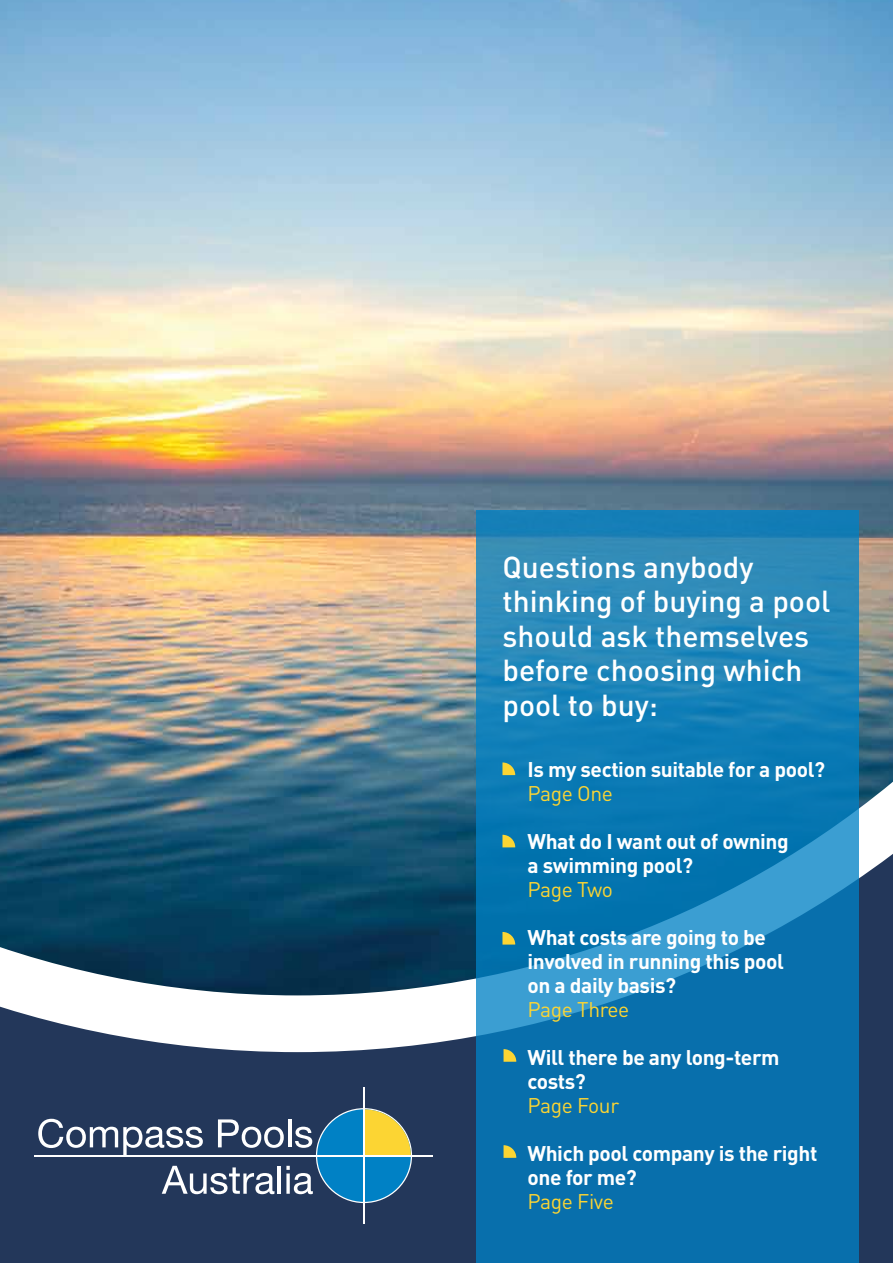
<style>
.page{position:relative;width:893px;height:1263px;background:#fff}
.page>*{position:absolute;margin:0;border:0;box-sizing:border-box;transform-origin:0 0}
.t1{font:500 30px/34.5px "DIN";color:#fff}
.t2{font:700 21px/24px "DIN";letter-spacing:-.02em;color:#fff}
.t3{font:21px "DIN";letter-spacing:-.02em;color:#fcd533}
</style>
<div class="page">
<div style="left:0;top:759px;width:893px;height:504px;background:#23375a"></div>
<img style="left:0;top:0;width:893px;height:1052px">
<svg style="left:476px;top:510px;width:383px;height:753px;background:#137bb4"></svg>
<svg style="left:502px;top:762px;width:13px;height:13px"></svg>
<svg style="left:502px;top:835px;width:13px;height:12px"></svg>
<svg style="left:502px;top:932px;width:13px;height:12px"></svg>
<svg style="left:504px;top:1049px;width:12px;height:13px"></svg>
<svg style="left:504px;top:1145px;width:12px;height:13px"></svg>
<svg style="left:316px;top:1108px;width:96px;height:95px"></svg>
<div style="left:317px;top:1109px;width:94px;height:93px;background:#0081c5;border-radius:50%"></div>
<svg style="left:364px;top:1109px;width:47px;height:46px"></svg>
<hr style="left:34px;top:1155px;width:398px;height:1px;background:#fff">
<hr style="left:363px;top:1087px;width:1px;height:137px;background:#fff">
<svg style="left:38px;top:1119px;width:165px;height:36px"></svg>
<svg style="left:218px;top:1119px;width:66px;height:29px"></svg>
<hr style="left:288px;top:1119px;width:3px;height:28px;background:#fff">
<svg style="left:295px;top:1127px;width:17px;height:21px"></svg>
<svg style="left:162px;top:1166px;width:112px;height:28px"></svg>
<hr style="left:278px;top:1166px;width:3px;height:28px;background:#fff">
<svg style="left:286px;top:1166px;width:27px;height:28px"></svg>
<h1 class="t1" style="left:502px;top:548px;width:329px">Questions anybody thinking of buying a pool should ask themselves before choosing which pool to buy:</h1>
<p class="t2" style="left:528px;top:756px;width:299px">Is my section suitable for a pool?</p>
<p class="t3" style="left:528px;top:780px;width:87px">Page One</p>
<p class="t2" style="left:528px;top:828px;width:263px">What do I want out of owning a swimming pool?</p>
<p class="t3" style="left:528px;top:876px;width:87px">Page Two</p>
<p class="t2" style="left:528px;top:924px;width:258px">What costs are going to be involved in running this pool on a daily basis?</p>
<p class="t3" style="left:528px;top:996px;width:103px">Page Three</p>
<p class="t2" style="left:528px;top:1044px;width:253px">Will there be any long-term costs?</p>
<p class="t3" style="left:528px;top:1092px;width:93px">Page Four</p>
<p class="t2" style="left:528px;top:1140px;width:291px">Which pool company is the right one for me?</p>
<p class="t3" style="left:528px;top:1188px;width:88px">Page Five</p>
</div>
